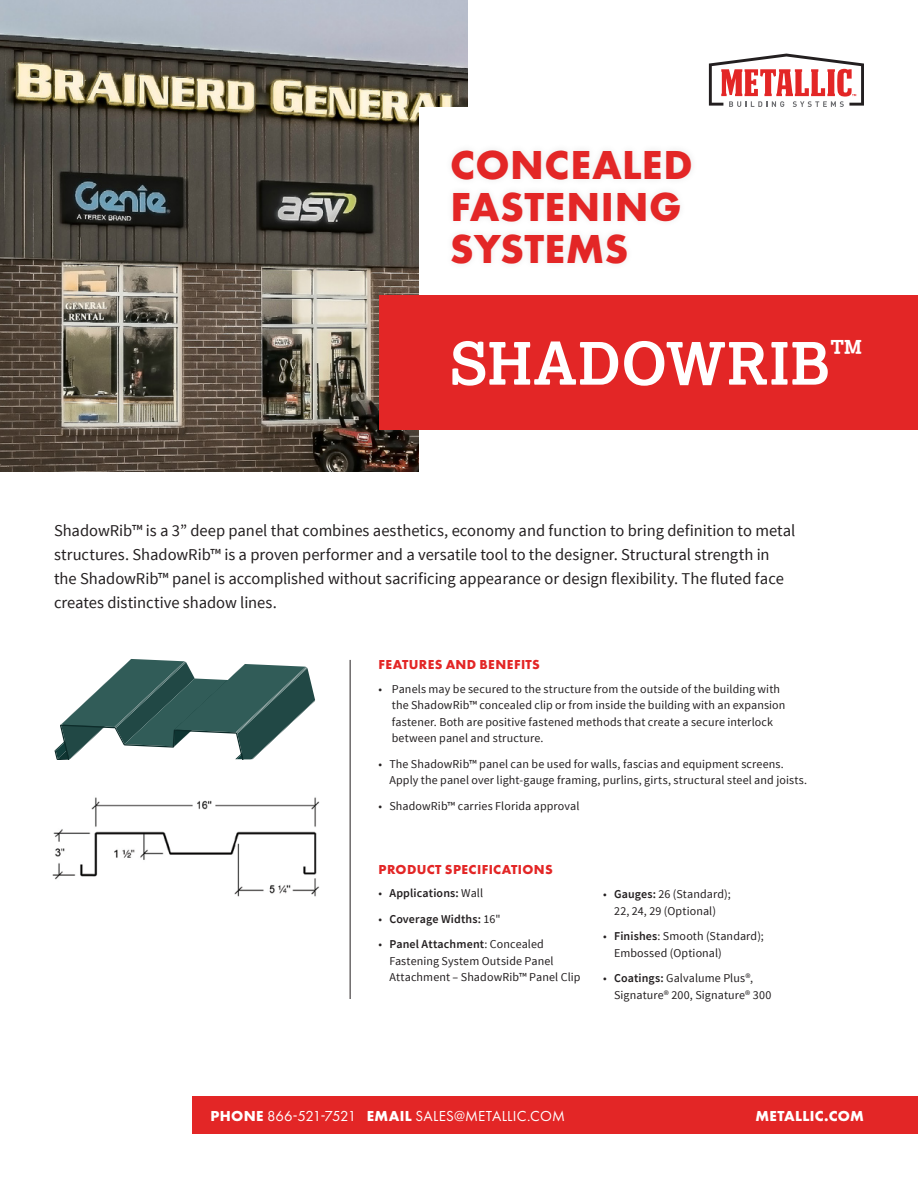
<style>
.page{position:relative;width:918px;height:1188px;background:#fff}
.page>*{position:absolute;margin:0;border:0;box-sizing:border-box;transform-origin:0 0}
.Panel_Name{font:700 58.5px "Lexia";letter-spacing:.015em;color:#fff}
.Panel_Type{font:700 42px/42px "Futura PT";letter-spacing:.01em;color:#e32626}
.Description_Text{font:16.5px/24px "Source Sans Pro";color:#231f20}
.t1{font:15px "Futura PT";letter-spacing:.01em;color:#fff}
.t2{font:700 15px "Futura PT";letter-spacing:.02em;color:#fff}
.Red_Subheads{font:700 13.5px "Futura PT";letter-spacing:.03em;color:#e32626}
.t3{font:12px/16.5px "Source Sans Pro";letter-spacing:.01em;color:#231f20}
.t4{font:600 12px "Source Sans Pro";letter-spacing:.01em;color:#231f20}
.s1{font-weight:400}
.s2{font-weight:600}
.s3{font-weight:700}
</style>
<div class="page">
<div style="left:192px;top:1097px;width:726px;height:37px;background:#e32626"></div>
<svg style="left:709px;top:54px;width:155px;height:53px"></svg>
<img style="left:0;top:0;width:468px;height:472px">
<div style="left:419px;top:107px;width:65px;height:376px;background:#fff"></div>
<hr style="left:350px;top:660px;width:1px;height:339px;background:#231f20">
<div style="left:380px;top:295px;width:538px;height:135px;background:#e32626"></div>
<div style="left:444px;top:143px;width:255px;height:128px;background:#f8f8f8"></div>
<svg style="left:55px;top:659px;width:260px;height:100px"></svg>
<img style="left:52px;top:797px;width:268px;height:100px">
<p class="Panel_Type" style="left:450px;top:143px;width:244px">CONCEALED<br>FASTENING<br>SYSTEMS</p>
<p class="Panel_Name" style="left:450px;top:327px;width:416px">SHADOWRIB<sup>™</sup></p>
<p class="Description_Text" style="left:54px;top:518px;width:743px">ShadowRib™ is a 3” deep panel that combines aesthetics, economy and function to bring definition to metal structures. ShadowRib™ is a proven performer and a versatile tool to the designer. Structural strength in the ShadowRib™ panel is accomplished without sacrificing appearance or design flexibility. The fluted face creates distinctive shadow lines.</p>
<p class="Red_Subheads" style="left:379px;top:656px;width:163px">FEATURES AND BENEFITS</p>
<p class="t3" style="left:392px;top:680px;width:395px;text-indent:-13px">• Panels may be secured to the structure from the outside of the building with the ShadowRib™ concealed clip or from inside the building with an expansion fastener. Both are positive fastened methods that create a secure interlock between panel and structure.</p>
<p class="t3" style="left:389px;top:755px;width:419px;text-indent:-11px">• The ShadowRib™ panel can be used for walls, fascias and equipment screens.<br>Apply the panel over light-gauge framing, purlins, girts, structural steel and joists.</p>
<p class="t3" style="left:379px;top:797px;width:203px">• ShadowRib™ carries Florida approval</p>
<p class="Red_Subheads" style="left:379px;top:861px;width:176px">PRODUCT SPECIFICATIONS</p>
<p class="t4" style="left:379px;top:885px;width:106px"><span class="s1">•</span> Applications: <span class="s1">Wall</span></p>
<p class="t4" style="left:379px;top:911px;width:124px"><span class="s1">•</span> Coverage Widths: <span class="s1">16"</span></p>
<p class="t3" style="left:389px;top:936px;width:193px;text-indent:-11px">• <span class="s2">Panel Attachment</span>: Concealed<br>Fastening System Outside Panel<br>Attachment – ShadowRib™ Panel Clip</p>
<p class="t3" style="left:603px;top:886px;width:129px;text-align:center">• <span class="s2">Gauges:</span> 26 (Standard);<br>22, 24, 29 (Optional)</p>
<p class="t3" style="left:614px;top:928px;width:151px;text-indent:-11px">• <span class="s2">Finishes</span>: Smooth (Standard);<br>Embossed (Optional)</p>
<p class="t3" style="left:614px;top:970px;width:159px;text-indent:-11px">• <span class="s2">Coatings:</span> Galvalume Plus®,<br>Signature® 200, Signature® 300</p>
<p class="t1" style="left:210px;top:1107px;width:356px"><span class="s3">PHONE</span> 866-521-7521 <span class="s3">EMAIL</span> SALES@METALLIC.COM</p>
<p class="t2" style="left:756px;top:1106px;width:110px">METALLIC.COM</p>
</div>
